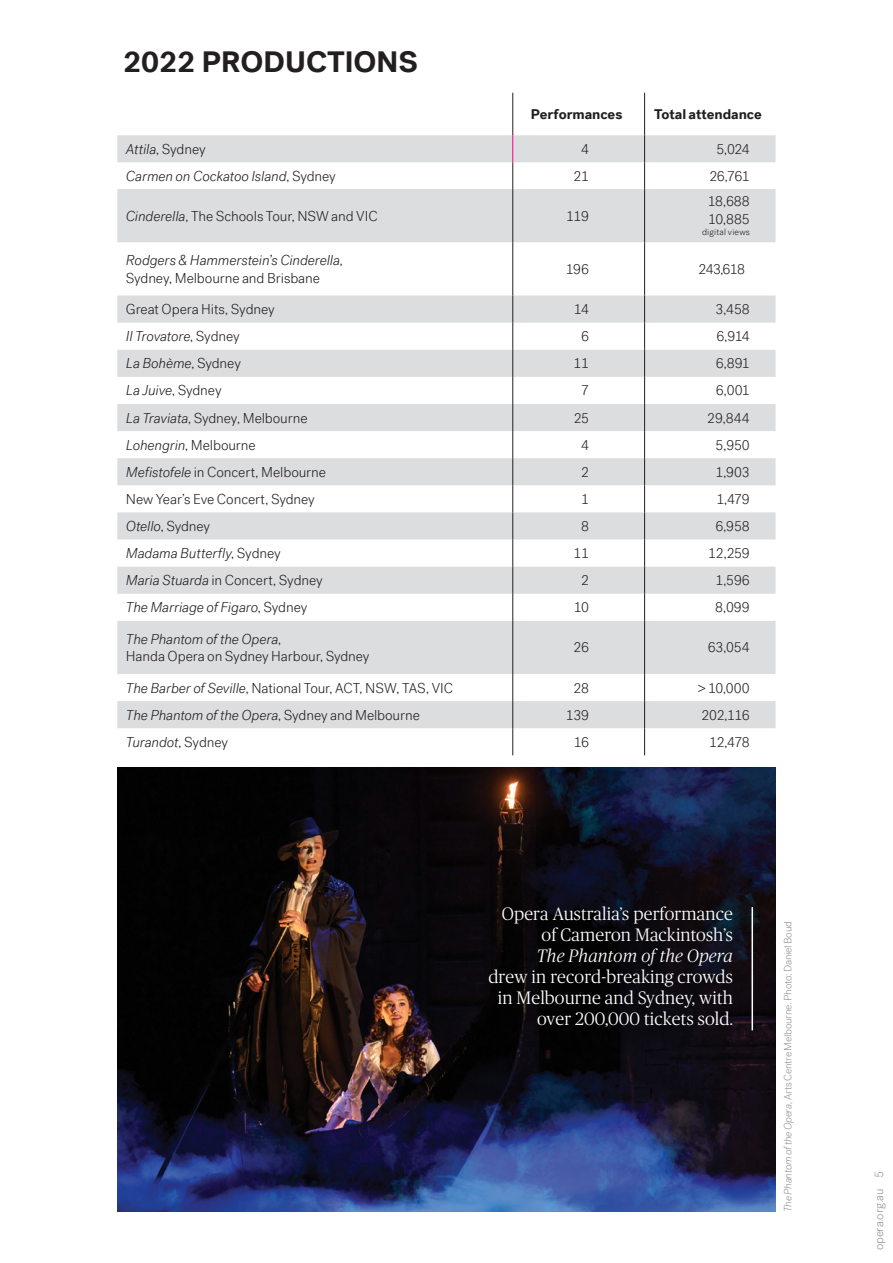
<style>
.page{position:relative;width:893px;height:1263px;background:#fff}
.page>*{position:absolute;margin:0;border:0;box-sizing:border-box;transform-origin:0 0}
.level_2_heading{font:700 30px "Post Grotesk";color:#231f20}
.t1{font:300 18px/21px "Publico Headline";letter-spacing:.01em;color:#fff;text-align:right}
.t2{font:300 14.25px/17.2px "Post Grotesk";letter-spacing:-.015em;color:#231f20}
.t3{font:italic 300 14.25px/17.2px "Post Grotesk";letter-spacing:-.01em;color:#231f20}
.t4{font:700 14.25px "Post Grotesk";letter-spacing:-.005em;color:#231f20}
.t5{font:300 14.25px/17.2px "Post Grotesk";letter-spacing:-.05em;color:#231f20}
.t6{font:300 12px "Post Grotesk";letter-spacing:-.01em;color:#939598}
.Photo_Captions{font:300 10.5px "Post Grotesk";letter-spacing:-.025em;color:#939598}
.t7{font:300 9px "Post Grotesk";letter-spacing:.025em;color:#231f20}
.s1{font-style:italic}
.s2{font-style:normal}
.s3{font-size:10.5px}
</style>
<div class="page">
<img style="left:117px;top:767px;width:659px;height:445px">
<svg style="left:117px;top:135px;width:659px;height:593px;fill:#dcdddf"></svg>
<hr style="left:512px;top:93px;width:1px;height:42px;background:#231f20">
<hr style="left:644px;top:93px;width:1px;height:42px;background:#231f20">
<svg style="left:644px;top:135px;width:1px;height:54px"></svg>
<hr style="left:512px;top:189px;width:1px;height:53px;background:#231f20">
<hr style="left:644px;top:189px;width:1px;height:53px;background:#231f20">
<hr style="left:512px;top:242px;width:1px;height:54px;background:#231f20">
<hr style="left:644px;top:242px;width:1px;height:54px;background:#231f20">
<svg style="left:512px;top:296px;width:1px;height:325px"></svg>
<svg style="left:644px;top:296px;width:1px;height:325px"></svg>
<hr style="left:512px;top:621px;width:1px;height:53px;background:#231f20">
<hr style="left:644px;top:621px;width:1px;height:53px;background:#231f20">
<svg style="left:512px;top:674px;width:1px;height:81px"></svg>
<svg style="left:644px;top:674px;width:1px;height:81px"></svg>
<svg style="left:512px;top:135px;width:1px;height:54px"></svg>
<hr style="left:751px;top:907px;width:2px;height:123px;background:#fff">
<p class="level_2_heading" style="left:123px;top:42px;width:296px">2022 PRODUCTIONS</p>
<p class="t4" style="left:531px;top:105px;width:93px">Performances</p>
<p class="t4" style="left:654px;top:105px;width:109px">Total attendance</p>
<p class="t2" style="left:126px;top:140px;width:81px"><span class="s1">Attila</span>, Sydney</p>
<p class="t2" style="left:581px;top:140px;width:10px">4</p>
<p class="t2" style="left:716px;top:140px;width:36px">5,024</p>
<p class="t3" style="left:126px;top:167px;width:212px">Carmen on Cockatoo Island<span class="s2">, Sydney</span></p>
<p class="t2" style="left:573px;top:167px;width:18px">21</p>
<p class="t2" style="left:709px;top:167px;width:43px">26,761</p>
<p class="t2" style="left:126px;top:207px;width:253px"><span class="s1">Cinderella</span>, The Schools Tour, NSW and VIC</p>
<p class="t2" style="left:566px;top:207px;width:25px">119</p>
<p class="t5" style="left:707px;top:193px;width:44px">18,688<br>10,885</p>
<p class="t7" style="left:702px;top:227px;width:49px">digital views</p>
<p class="t3" style="left:126px;top:252px;width:219px">Rodgers &amp; Hammerstein’s Cinderella<span class="s2">,<br>Sydney, Melbourne and Brisbane</span></p>
<p class="t2" style="left:565px;top:261px;width:25px">196</p>
<p class="t2" style="left:698px;top:261px;width:49px">243,618</p>
<p class="t2" style="left:126px;top:301px;width:150px">Great Opera Hits, Sydney</p>
<p class="t2" style="left:574px;top:301px;width:17px">14</p>
<p class="t2" style="left:715px;top:301px;width:36px">3,458</p>
<p class="t3" style="left:126px;top:328px;width:115px">Il Trovatore<span class="s2">, Sydney</span></p>
<p class="t2" style="left:581px;top:328px;width:10px">6</p>
<p class="t2" style="left:716px;top:328px;width:35px">6,914</p>
<p class="t3" style="left:126px;top:355px;width:117px">La Bohème<span class="s2">, Sydney</span></p>
<p class="t2" style="left:573px;top:355px;width:18px">11</p>
<p class="t2" style="left:716px;top:355px;width:36px">6,891</p>
<p class="t3" style="left:126px;top:382px;width:97px">La Juive<span class="s2">, Sydney</span></p>
<p class="t2" style="left:581px;top:382px;width:10px">7</p>
<p class="t2" style="left:716px;top:382px;width:36px">6,001</p>
<p class="t2" style="left:126px;top:409px;width:183px"><span class="s1">La Traviata</span>, Sydney, Melbourne</p>
<p class="t2" style="left:573px;top:409px;width:18px">25</p>
<p class="t2" style="left:707px;top:409px;width:45px">29,844</p>
<p class="t2" style="left:126px;top:436px;width:131px"><span class="s1">Lohengrin</span>, Melbourne</p>
<p class="t2" style="left:581px;top:436px;width:10px">4</p>
<p class="t2" style="left:715px;top:436px;width:36px">5,950</p>
<p class="t2" style="left:126px;top:463px;width:202px"><span class="s1">Mefistofele</span> in Concert, Melbourne</p>
<p class="t2" style="left:581px;top:463px;width:10px">2</p>
<p class="t2" style="left:715px;top:463px;width:36px">1,903</p>
<p class="t2" style="left:126px;top:490px;width:191px">New Year’s Eve Concert, Sydney</p>
<p class="t2" style="left:581px;top:490px;width:10px">1</p>
<p class="t2" style="left:716px;top:490px;width:35px">1,479</p>
<p class="t2" style="left:126px;top:518px;width:86px"><span class="s1">Otello</span>, Sydney</p>
<p class="t2" style="left:581px;top:518px;width:10px">8</p>
<p class="t2" style="left:715px;top:518px;width:36px">6,958</p>
<p class="t3" style="left:126px;top:545px;width:156px">Madama Butterfly<span class="s2">, Sydney</span></p>
<p class="t2" style="left:573px;top:545px;width:18px">11</p>
<p class="t2" style="left:708px;top:545px;width:44px">12,259</p>
<p class="t2" style="left:126px;top:572px;width:198px"><span class="s1">Maria Stuarda</span> in Concert, Sydney</p>
<p class="t2" style="left:581px;top:572px;width:10px">2</p>
<p class="t2" style="left:715px;top:572px;width:36px">1,596</p>
<p class="t3" style="left:126px;top:599px;width:183px">The Marriage of Figaro<span class="s2">, Sydney</span></p>
<p class="t2" style="left:573px;top:599px;width:17px">10</p>
<p class="t2" style="left:715px;top:599px;width:37px">8,099</p>
<p class="t2" style="left:126px;top:630px;width:245px"><span class="s1">The Phantom of the Opera</span>,<br>Handa Opera on Sydney Harbour, Sydney</p>
<p class="t2" style="left:573px;top:639px;width:18px">26</p>
<p class="t2" style="left:707px;top:639px;width:44px">63,054</p>
<p class="t2" style="left:126px;top:679px;width:329px"><span class="s1">The Barber of Seville</span>, National Tour, ACT, NSW, TAS, VIC</p>
<p class="t2" style="left:573px;top:679px;width:18px">28</p>
<p class="t2" style="left:698px;top:679px;width:54px">&gt; 10,000</p>
<p class="t3" style="left:126px;top:706px;width:296px">The Phantom of the Opera<span class="s2">, Sydney and Melbourne</span></p>
<p class="t2" style="left:566px;top:706px;width:25px">139</p>
<p class="t2" style="left:701px;top:706px;width:51px">202,116</p>
<p class="t3" style="left:126px;top:733px;width:104px">Turandot<span class="s2">, Sydney</span></p>
<p class="t2" style="left:573px;top:733px;width:17px">16</p>
<p class="t2" style="left:709px;top:733px;width:43px">12,478</p>
<p class="t1" style="left:488px;top:902px;width:246px">Opera Australia’s performance of Cameron Mackintosh’s<br><span class="s1">The Phantom of the Opera<br></span>drew in record-breaking crowds in Melbourne and Sydney, with over 200,000 tickets sold.</p>
<p class="Photo_Captions" style="left:782px;top:1212px;width:292px;rotate:-90deg"><span class="s1">The Phantom ofthe Opera,</span> Arts Centre Melbourne. Photo: Daniel Boud</p>
<p class="t6" style="left:872px;top:1250px;width:81px;rotate:-90deg">opera<span class="s3">.</span>org<span class="s3">.</span>au 5</p>
</div>
